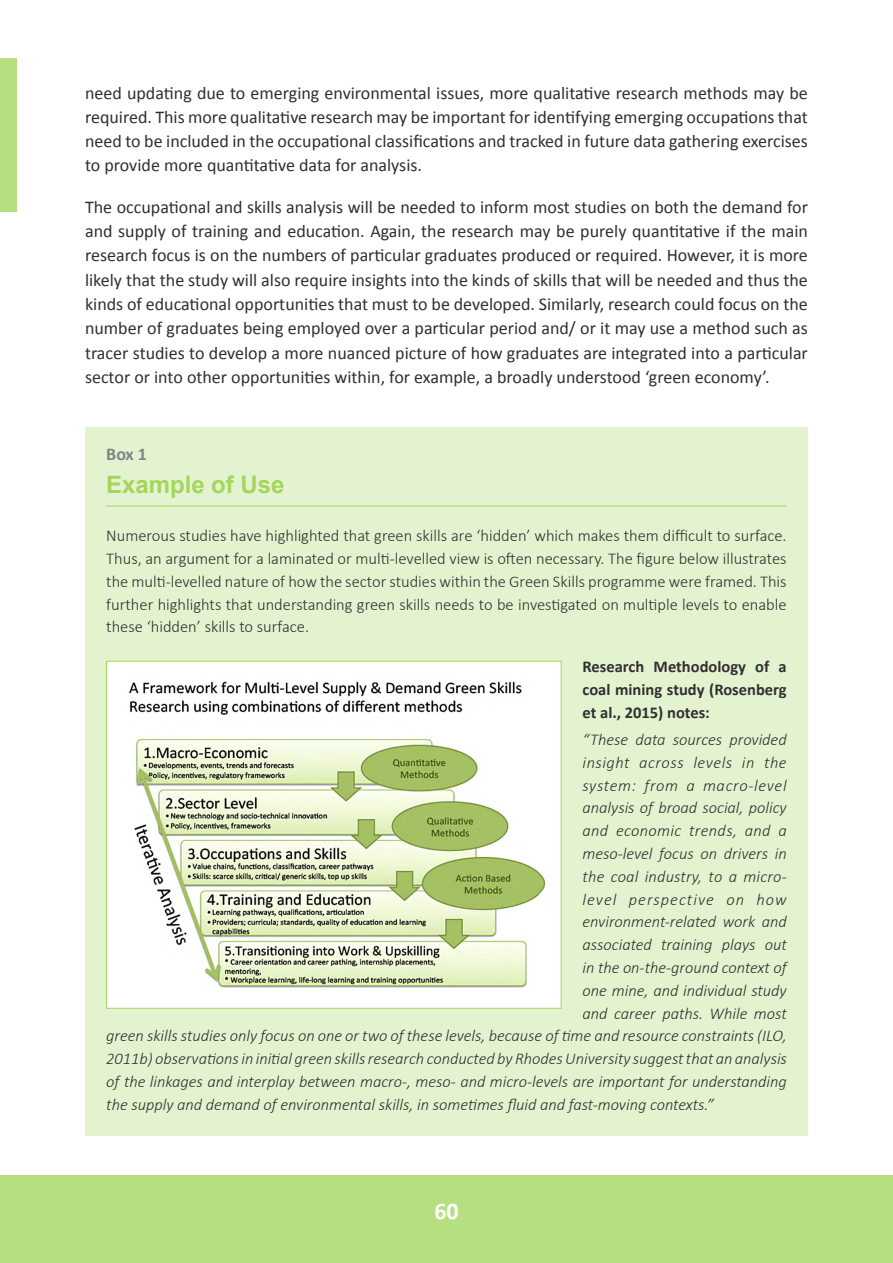
<style>
.page{position:relative;width:893px;height:1263px;background:#fff}
.page>*{position:absolute;margin:0;border:0;box-sizing:border-box;transform-origin:0 0}
.t1{font:700 24px "Arial";color:#a4d65e}
.t2{font:700 24px "Calibri";color:#fff}
.t3{font:18px/24.3px "Calibri";color:#312f30;text-align:justify}
.t4{font:700 18px "Calibri";color:#7d8689}
.t5{font:italic 300 16.5px "Calibri";color:#312f30}
.t6{font:300 16.5px/22.8px "Calibri";color:#312f30;text-align:justify}
.t7{font:700 16.5px/22.8px "Calibri";color:#312f30;text-align:justify}
.t8{font:italic 300 16.5px "Calibri";letter-spacing:.03em;color:#312f30}
.t9{font:italic 300 16.5px "Calibri";letter-spacing:.04em;color:#312f30}
.t10{font:italic 300 16.5px "Calibri";letter-spacing:.02em;color:#312f30}
.t11{font:italic 300 16.5px "Calibri";letter-spacing:.06em;color:#312f30}
</style>
<div class="page">
<div style="left:0;top:1175px;width:893px;height:88px;background:#b6df80"></div>
<div style="left:0;top:59px;width:17px;height:153px;background:#b6df80"></div>
<div style="left:85px;top:427px;width:723px;height:708px;background:#e4f3cf"></div>
<hr style="left:106px;top:506px;width:681px;height:1px;background:#a4d65e">
<div style="left:106px;top:661px;width:455px;height:347px;background:#fff;border:1px solid #a4d65e"></div>
<img style="left:129px;top:681px;width:417px;height:307px">
<p class="t3" style="left:85px;top:80px;width:724px">need updating due to emerging environmental issues, more qualitative research methods may be required. This more qualitative research may be important for identifying emerging occupations that need to be included in the occupational classifications and tracked in future data gathering exercises to provide more quantitative data for analysis.</p>
<p class="t3" style="left:85px;top:195px;width:724px">The occupational and skills analysis will be needed to inform most studies on both the demand for and supply of training and education. Again, the research may be purely quantitative if the main research focus is on the numbers of particular graduates produced or required. However, it is more likely that the study will also require insights into the kinds of skills that will be needed and thus the kinds of educational opportunities that must to be developed. Similarly, research could focus on the number of graduates being employed over a particular period and/ or it may use a method such as tracer studies to develop a more nuanced picture of how graduates are integrated into a particular sector or into other opportunities within, for example, a broadly understood ‘green economy’.</p>
<p class="t4" style="left:106px;top:443px;width:42px">Box 1</p>
<h1 class="t1" style="left:106px;top:468px;width:180px">Example of Use</h1>
<p class="t6" style="left:106px;top:524px;width:682px">Numerous studies have highlighted that green skills are ‘hidden’ which makes them difficult to surface.<br>Thus, an argument for a laminated or multi-levelled view is often necessary. The figure below illustrates the multi-levelled nature of how the sector studies within the Green Skills programme were framed. This further highlights that understanding green skills needs to be investigated on multiple levels to enable these ‘hidden’ skills to surface.</p>
<p class="t7" style="left:583px;top:655px;width:206px">Research Methodology of a coal mining study (Rosenberg et al., 2015) notes:</p>
<p class="t5" style="left:583px;top:729px;width:206px">“These data sources provided</p>
<p class="t8" style="left:583px;top:752px;width:206px">insight across levels in the</p>
<p class="t9" style="left:583px;top:775px;width:206px">system: from a macro-level</p>
<p class="t5" style="left:583px;top:798px;width:206px">analysis of broad social, policy</p>
<p class="t10" style="left:583px;top:820px;width:206px">and economic trends, and a</p>
<p class="t5" style="left:583px;top:843px;width:206px">meso-level focus on drivers in</p>
<p class="t5" style="left:583px;top:866px;width:206px">the coal industry, to a micro-</p>
<p class="t11" style="left:583px;top:889px;width:206px">level perspective on how</p>
<p class="t5" style="left:583px;top:912px;width:206px">environment-related work and</p>
<p class="t5" style="left:583px;top:934px;width:206px">associated training plays out</p>
<p class="t5" style="left:583px;top:957px;width:206px">in the on-the-ground context of</p>
<p class="t5" style="left:583px;top:980px;width:206px">one mine, and individual study</p>
<p class="t5" style="left:583px;top:1003px;width:206px">and career paths. While most</p>
<p class="t5" style="left:106px;top:1026px;width:682px">green skills studies only focus on one or two of these levels, because of time and resource constraints (ILO,</p>
<p class="t5" style="left:106px;top:1048px;width:682px">2011b) observations in initial green skills research conducted by Rhodes University suggest that an analysis</p>
<p class="t5" style="left:106px;top:1071px;width:682px">of the linkages and interplay between macro-, meso- and micro-levels are important for understanding</p>
<p class="t5" style="left:106px;top:1094px;width:609px">the supply and demand of environmental skills, in sometimes fluid and fast-moving contexts.”</p>
<h1 class="t2" style="left:434px;top:1195px;width:26px">60</h1>
</div>
